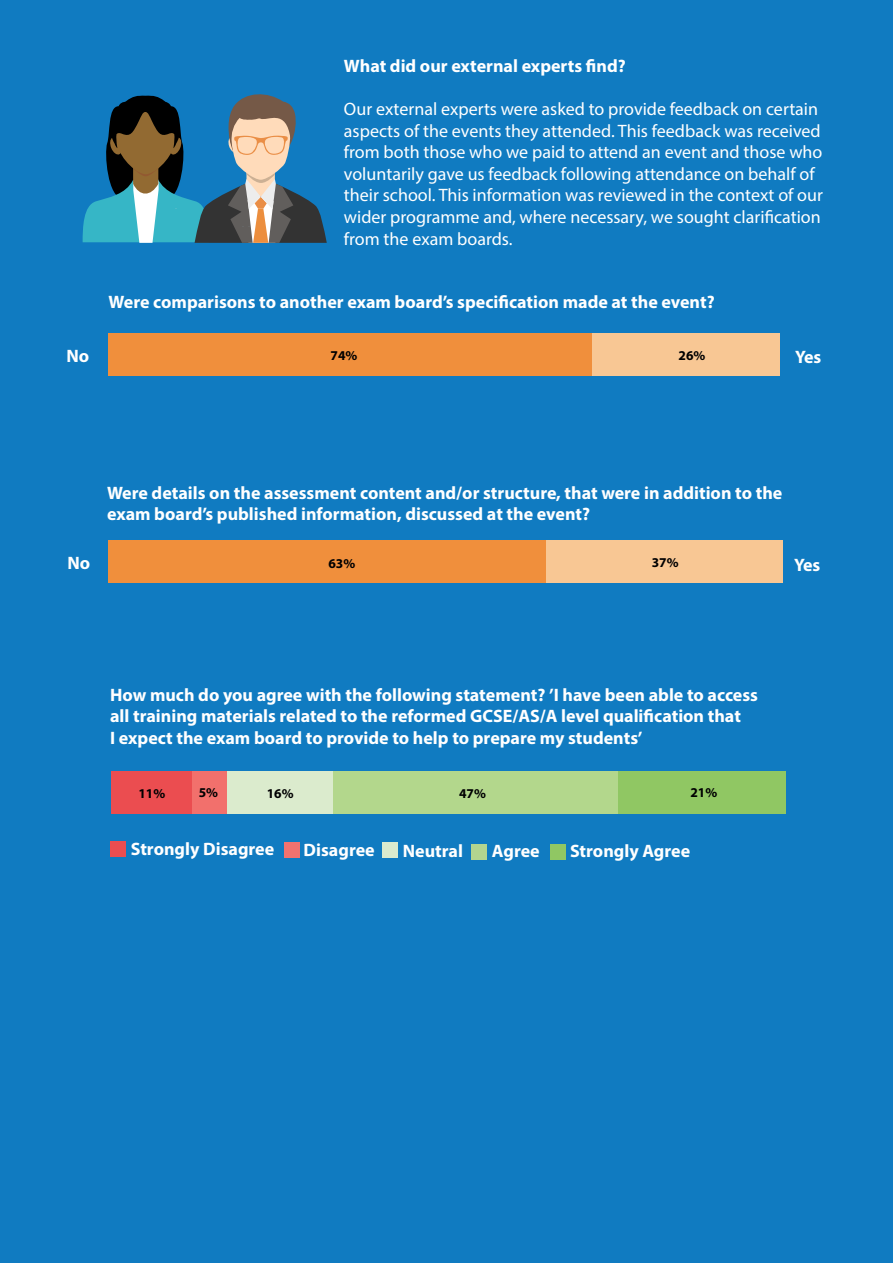
<style>
.page{position:relative;width:893px;height:1263px;background:#107bc1}
.page>*{position:absolute;margin:0;border:0;box-sizing:border-box;transform-origin:0 0}
.t1{font:700 18px "Myriad Pro";color:#fff}
.t2{font:18px/21.6px "Myriad Pro";color:#fff}
.t3{font:700 13.5px "Myriad Pro";color:#000001}
</style>
<div class="page">
<div style="left:108px;top:333px;width:484px;height:43px;background:#f08f3c"></div>
<div style="left:592px;top:333px;width:188px;height:43px;background:#f8c794"></div>
<div style="left:108px;top:540px;width:438px;height:43px;background:#f08f3c"></div>
<div style="left:546px;top:540px;width:236px;height:43px;background:#f8c794"></div>
<svg style="left:83px;top:94px;width:244px;height:149px"></svg>
<div style="left:333px;top:771px;width:284px;height:43px;background:#b3d78c"></div>
<div style="left:226px;top:771px;width:107px;height:43px;background:#dbebcd"></div>
<div style="left:191px;top:771px;width:35px;height:43px;background:#f2706c"></div>
<div style="left:111px;top:841px;width:15px;height:16px;background:#eb4d50"></div>
<div style="left:284px;top:843px;width:15px;height:15px;background:#f2726f"></div>
<div style="left:382px;top:843px;width:15px;height:15px;background:#daebce"></div>
<div style="left:472px;top:844px;width:15px;height:15px;background:#b3d58f"></div>
<div style="left:551px;top:844px;width:15px;height:15px;background:#90c763"></div>
<div style="left:617px;top:771px;width:168px;height:43px;background:#90c763"></div>
<div style="left:111px;top:771px;width:81px;height:43px;background:#eb4d50"></div>
<p class="t1" style="left:344px;top:54px;width:283px">What did our external experts find?</p>
<p class="t2" style="left:344px;top:98px;width:481px">Our external experts were asked to provide feedback on certain aspects of the events they attended. This feedback was received from both those who we paid to attend an event and those who voluntarily gave us feedback following attendance on behalf of their school. This information was reviewed in the context of our wider programme and, where necessary, we sought clarification from the exam boards.</p>
<p class="t1" style="left:109px;top:290px;width:608px">Were comparisons to another exam board’s specification made at the event?</p>
<p class="t1" style="left:67px;top:344px;width:24px">No</p>
<p class="t3" style="left:330px;top:346px;width:28px">74%</p>
<p class="t3" style="left:679px;top:346px;width:28px">26%</p>
<p class="t1" style="left:795px;top:345px;width:28px">Yes</p>
<p class="t1" style="left:107px;top:481px;width:677px">Were details on the assessment content and/or structure, that were in addition to the</p>
<p class="t1" style="left:107px;top:502px;width:485px">exam board’s published information, discussed at the event?</p>
<p class="t1" style="left:68px;top:551px;width:24px">No</p>
<p class="t3" style="left:328px;top:555px;width:28px">63%</p>
<p class="t3" style="left:652px;top:554px;width:28px">37%</p>
<p class="t1" style="left:794px;top:553px;width:28px">Yes</p>
<p class="t1" style="left:110px;top:683px;width:649px">How much do you agree with the following statement? ’I have been able to access</p>
<p class="t1" style="left:110px;top:704px;width:632px">all training materials related to the reformed GCSE/AS/A level qualification that</p>
<p class="t1" style="left:110px;top:726px;width:534px">I expect the exam board to provide to help to prepare my students’</p>
<p class="t3" style="left:138px;top:784px;width:28px">11%</p>
<p class="t3" style="left:199px;top:783px;width:21px">5%</p>
<p class="t3" style="left:267px;top:784px;width:28px">16%</p>
<p class="t3" style="left:459px;top:784px;width:28px">47%</p>
<p class="t3" style="left:690px;top:783px;width:28px">21%</p>
<p class="t1" style="left:131px;top:837px;width:145px">Strongly Disagree</p>
<p class="t1" style="left:304px;top:838px;width:73px">Disagree</p>
<p class="t1" style="left:403px;top:839px;width:62px">Neutral</p>
<p class="t1" style="left:492px;top:839px;width:49px">Agree</p>
<p class="t1" style="left:570px;top:839px;width:122px">Strongly Agree</p>
</div>
